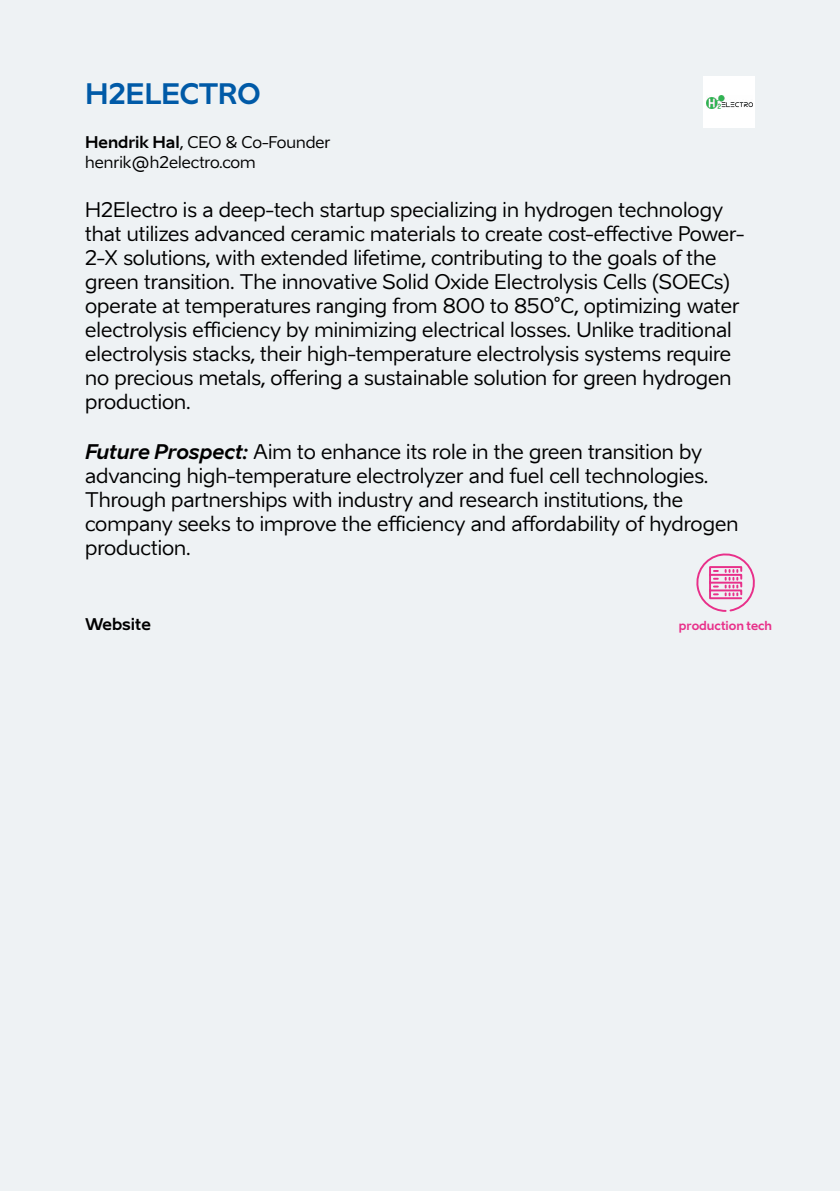
<style>
.page{position:relative;width:840px;height:1191px;background:#fff}
.page>*{position:absolute;margin:0;border:0;box-sizing:border-box;transform-origin:0 0}
.t1{font:700 28px "Aino";letter-spacing:-.01em;color:#005aa7}
.t2{font:20px/24px "Aino";color:#000}
.t3{font:16px/19.2px "Aino";color:#000}
.t4{font:700 16px "Aino";color:#000}
.t5{font:700 12px "Aino";color:#e8308a}
.s1{font-weight:700}
.s2{font-weight:700;font-style:italic}
</style>
<div class="page">
<div style="left:0;top:0;width:839px;height:1191px;background:#eef2f4"></div>
<div style="left:703px;top:77px;width:51px;height:51px;background:#fff"></div>
<img style="left:706px;top:95px;width:46px;height:14px">
<svg style="left:696px;top:553px;width:59px;height:59px"></svg>
<h1 class="t1" style="left:85px;top:75px;width:177px">H2ELECTRO</h1>
<p class="t3" style="left:85px;top:133px;width:247px"><span class="s1">Hendrik Hal</span>, CEO &amp; Co-Founder henrik@h2electro.com</p>
<p class="t2" style="left:85px;top:198px;width:660px">H2Electro is a deep-tech startup specializing in hydrogen technology that utilizes advanced ceramic materials to create cost-effective Power-2-X solutions, with extended lifetime, contributing to the goals of the green transition. The innovative Solid Oxide Electrolysis Cells (SOECs) operate at temperatures ranging from 800 to 850°C, optimizing water electrolysis efficiency by minimizing electrical losses. Unlike traditional electrolysis stacks, their high-temperature electrolysis systems require no precious metals, offering a sustainable solution for green hydrogen production.</p>
<p class="t2" style="left:85px;top:439px;width:654px"><span class="s2">Future Prospect:</span> Aim to enhance its role in the green transition by advancing high-temperature electrolyzer and fuel cell technologies.<br>Through partnerships with industry and research institutions, the company seeks to improve the efficiency and affordability of hydrogen production.</p>
<p class="t4" style="left:85px;top:613px;width:67px">Website</p>
<p class="t5" style="left:678px;top:617px;width:95px">production tech</p>
</div>
